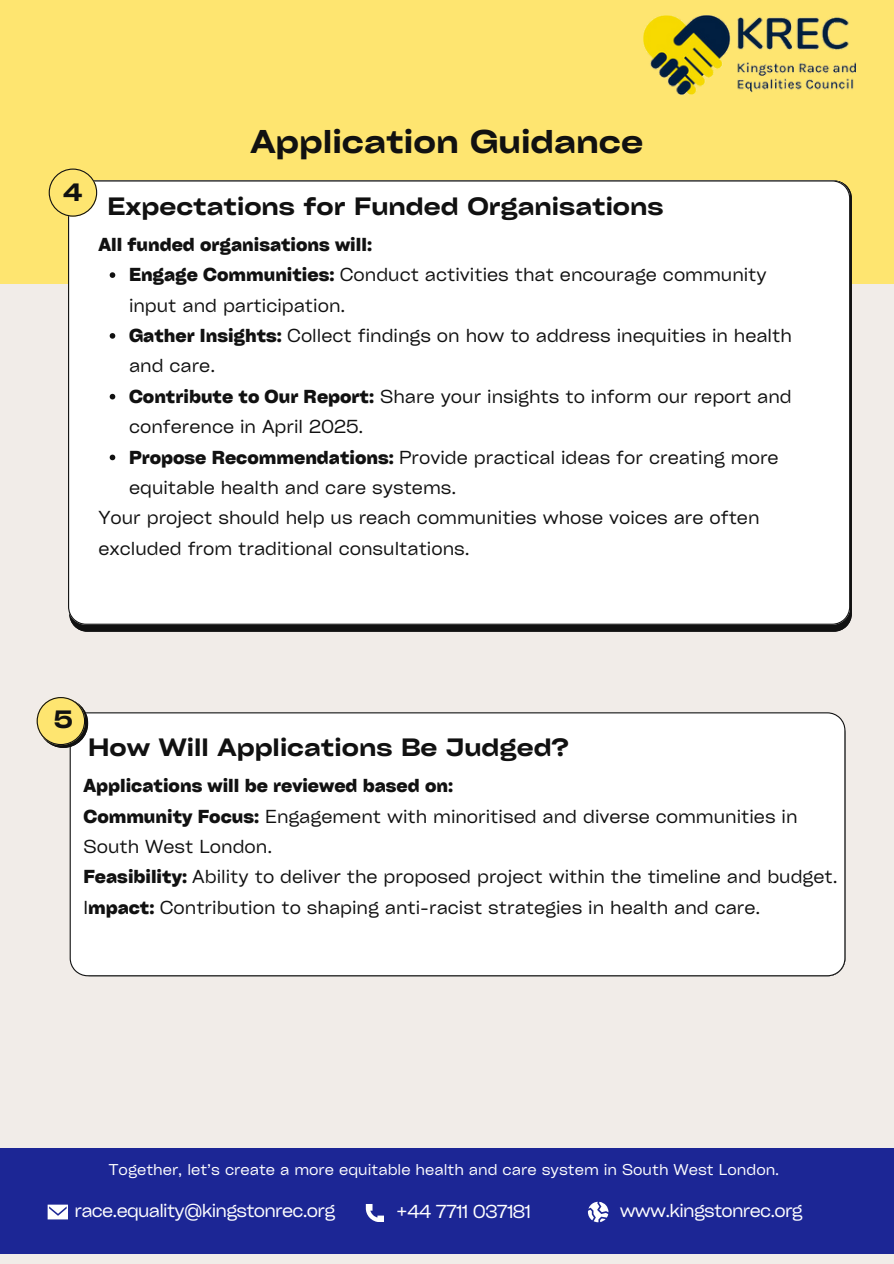
<style>
.page{position:relative;width:894px;height:1264px;background:#fff}
.page>*{position:absolute;margin:0;border:0;box-sizing:border-box;transform-origin:0 0}
.t1{font:600 expanded 31.5px "Cy Grotesk";color:#111}
.t2{font:600 expanded 24px "Cy Grotesk";color:#111}
.t3{font:18px/30.3px "Cy Grotesk Key";color:#111}
.t4{font:18px "Cy Grotesk Key";letter-spacing:-.04em;color:#fff}
.t5{font:700 18px "Cy Grotesk Key";color:#111}
.t6{font:15px "Cy Grotesk Key";color:#fff}
.s1{font-weight:700}
</style>
<div class="page">
<div style="left:0;top:0;width:893px;height:1263px;background:#f1ece8"></div>
<div style="left:0;top:2px;width:893px;height:282px;background:#fee570"></div>
<img style="left:643px;top:16px;width:211px;height:78px">
<div style="left:68px;top:180px;width:782px;height:444px;background:#fff"></div>
<svg style="left:49px;top:168px;width:48px;height:49px"></svg>
<svg style="left:110px;top:272px;width:5px;height:6px"></svg>
<svg style="left:110px;top:333px;width:5px;height:6px"></svg>
<svg style="left:110px;top:394px;width:5px;height:5px"></svg>
<svg style="left:110px;top:454px;width:5px;height:6px"></svg>
<div style="left:70px;top:712px;width:775px;height:264px;background:#fff"></div>
<svg style="left:37px;top:697px;width:51px;height:51px;background:#d9c87c"></svg>
<div style="left:0;top:1148px;width:893px;height:105px;background:#1c2695"></div>
<svg style="left:48px;top:1204px;width:20px;height:15px"></svg>
<svg style="left:587px;top:1201px;width:21px;height:20px"></svg>
<svg style="left:366px;top:1204px;width:18px;height:17px"></svg>
<p class="t2" style="left:63px;top:177px;width:20px">4</p>
<h4 class="t1" style="left:250px;top:122px;width:394px">Application Guidance</h4>
<p class="t2" style="left:108px;top:191px;width:557px">Expectations for Funded Organisations</p>
<p class="t5" style="left:98px;top:233px;width:275px">All funded organisations will:</p>
<h1 class="t3" style="left:129px;top:259px;width:639px"><span class="s1">Engage Communities:</span> Conduct activities that encourage community input and participation.</h1>
<h2 class="t3" style="left:129px;top:320px;width:664px"><span class="s1">Gather Insights:</span> Collect findings on how to address inequities in health and care.</h2>
<h3 class="t3" style="left:129px;top:380px;width:664px"><span class="s1">Contribute to Our Report:</span> Share your insights to inform our report and conference in April 2025.</h3>
<p class="t3" style="left:129px;top:441px;width:651px"><span class="s1">Propose Recommendations:</span> Provide practical ideas for creating more equitable health and care systems.</p>
<p class="t3" style="left:98px;top:502px;width:662px">Your project should help us reach communities whose voices are often excluded from traditional consultations.</p>
<h4 class="t2" style="left:54px;top:704px;width:20px">5</h4>
<p class="t2" style="left:88px;top:732px;width:481px">How Will Applications Be Judged?</p>
<p class="t3" style="left:83px;top:769px;width:755px"><span class="s1">Applications will be reviewed based on:<br>Community Focus:</span> Engagement with minoritised and diverse communities in South West London.<br><span class="s1">Feasibility:</span> Ability to deliver the proposed project within the timeline and budget.<br>I<span class="s1">mpact:</span> Contribution to shaping anti-racist strategies in health and care.</p>
<p class="t6" style="left:108px;top:1160px;width:672px">Together, let’s create a more equitable health and care system in South West London.</p>
<p class="t4" style="left:75px;top:1198px;width:262px">race.equality@kingstonrec.org</p>
<p class="t4" style="left:395px;top:1199px;width:137px">+44 7711 037181</p>
<h2 class="t4" style="left:619px;top:1198px;width:184px">www.kingstonrec.org</h2>
</div>
